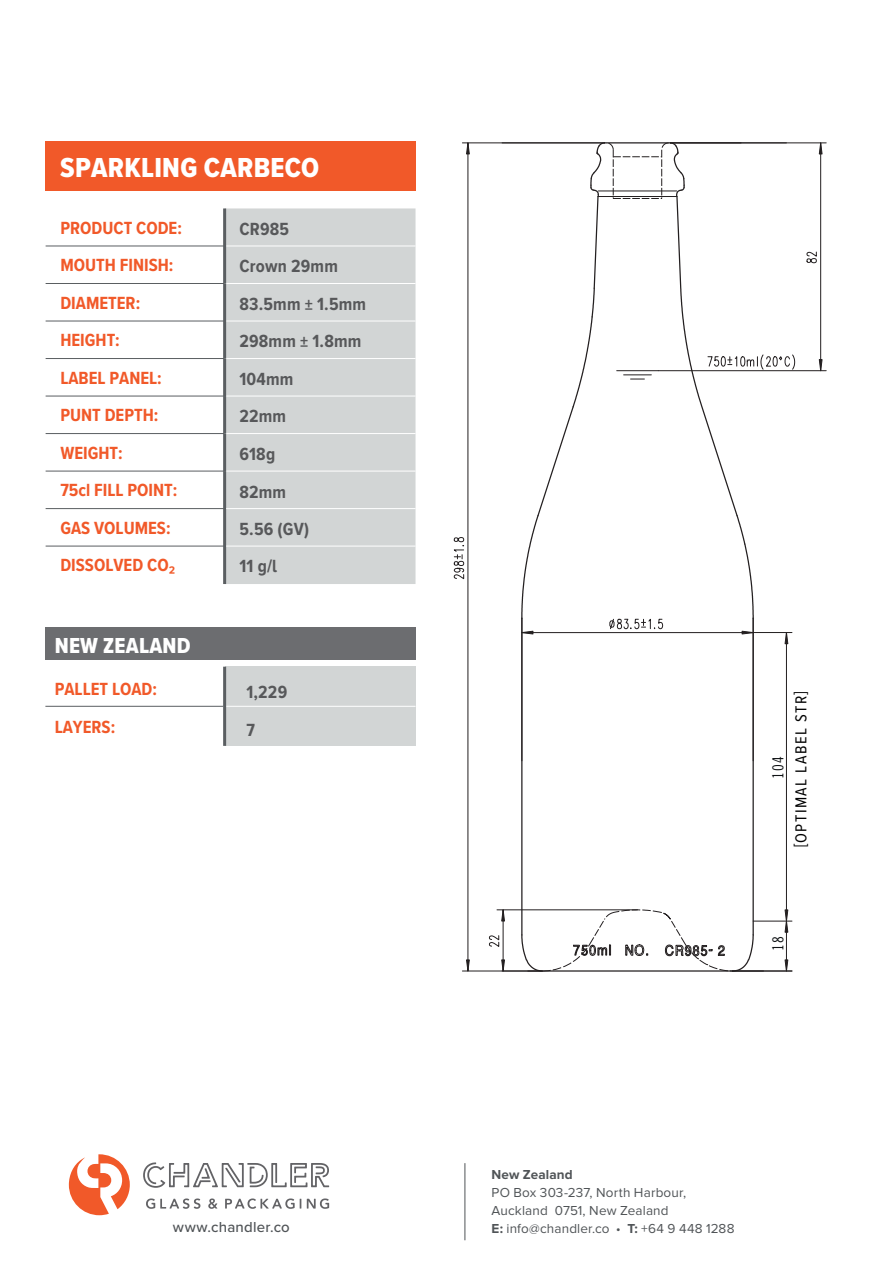
<style>
.page{position:relative;width:893px;height:1263px;background:#fff}
.page>*{position:absolute;margin:0;border:0;box-sizing:border-box;transform-origin:0 0}
.t1{font:28.5px "Proxima Nova Cond Extrabld";letter-spacing:.01em;color:#fff}
.t2{font:22.5px "Proxima Nova Cond Extrabld";letter-spacing:.01em;color:#fff}
.t3{font:700 18.3px/37.5px "Proxima Nova Cond";color:#f15929}
.t4{font:700 18.3px/37.5px "Proxima Nova Cond";letter-spacing:.01em;color:#57585a}
.t5{font:16.5px "Proxima Nova Cond";letter-spacing:.09em;color:#000001}
.t6{font:15.15px "Trade Gothic LT Std Cn 18";color:#101315}
.t7{font:500 15px "Proxima Nova";letter-spacing:.015em;color:#505457}
.t8{font:13.5px/17.9px "Proxima Nova";letter-spacing:.01em;color:#505457}
.t9{font:700 13.5px "Proxima Nova";letter-spacing:.005em;color:#505457}
.s1{font-weight:700}
.s2{font-weight:900}
</style>
<div class="page">
<hr style="left:465px;top:1163px;width:1px;height:77px;background:#505457">
<svg style="left:208px;top:1198px;width:9px;height:11px"></svg>
<svg style="left:307px;top:1198px;width:22px;height:11px"></svg>
<svg style="left:225px;top:1198px;width:76px;height:11px"></svg>
<svg style="left:146px;top:1198px;width:54px;height:11px"></svg>
<svg style="left:143px;top:1162px;width:186px;height:26px"></svg>
<svg style="left:69px;top:1154px;width:61px;height:61px"></svg>
<div style="left:45px;top:141px;width:371px;height:50px;background:#f15929"></div>
<div style="left:226px;top:208px;width:190px;height:376px;background:#d2d5d5"></div>
<hr style="left:46px;top:246px;width:179px;height:1px;background:#5a5e61">
<hr style="left:46px;top:283px;width:179px;height:1px;background:#5a5e61">
<hr style="left:46px;top:321px;width:179px;height:1px;background:#5a5e61">
<hr style="left:46px;top:358px;width:179px;height:1px;background:#5a5e61">
<hr style="left:46px;top:396px;width:179px;height:1px;background:#5a5e61">
<hr style="left:46px;top:433px;width:179px;height:1px;background:#5a5e61">
<hr style="left:46px;top:471px;width:179px;height:1px;background:#5a5e61">
<hr style="left:225px;top:246px;width:191px;height:1px;background:#fff">
<hr style="left:225px;top:283px;width:191px;height:1px;background:#fff">
<hr style="left:225px;top:321px;width:191px;height:1px;background:#fff">
<hr style="left:225px;top:358px;width:191px;height:1px;background:#fff">
<hr style="left:225px;top:396px;width:191px;height:1px;background:#fff">
<hr style="left:225px;top:433px;width:191px;height:1px;background:#fff">
<hr style="left:225px;top:471px;width:191px;height:1px;background:#fff">
<div style="left:225px;top:667px;width:190px;height:79px;background:#d2d5d5"></div>
<hr style="left:45px;top:706px;width:180px;height:1px;background:#5a5e61">
<hr style="left:223px;top:706px;width:192px;height:1px;background:#fff">
<hr style="left:223px;top:667px;width:3px;height:79px;background:#5a5e61">
<hr style="left:223px;top:208px;width:3px;height:38px;background:#5a5e61">
<hr style="left:223px;top:246px;width:3px;height:37px;background:#5a5e61">
<hr style="left:223px;top:283px;width:3px;height:38px;background:#5a5e61">
<hr style="left:223px;top:321px;width:3px;height:37px;background:#5a5e61">
<hr style="left:223px;top:358px;width:3px;height:38px;background:#5a5e61">
<hr style="left:223px;top:396px;width:3px;height:38px;background:#5a5e61">
<hr style="left:223px;top:434px;width:3px;height:37px;background:#5a5e61">
<hr style="left:223px;top:471px;width:3px;height:113px;background:#5a5e61">
<hr style="left:226px;top:508px;width:189px;height:1px;background:#fff">
<hr style="left:226px;top:546px;width:189px;height:1px;background:#fff">
<hr style="left:46px;top:508px;width:179px;height:1px;background:#5a5e61">
<div style="left:46px;top:628px;width:370px;height:32px;background:#6c6d70"></div>
<hr style="left:46px;top:546px;width:179px;height:1px;background:#5a5e61">
<hr style="left:521px;top:618px;width:1px;height:317px;background:#231f20">
<hr style="left:752px;top:618px;width:2px;height:317px;background:#231f20">
<svg style="left:521px;top:909px;width:233px;height:63px"></svg>
<hr style="left:786px;top:921px;width:1px;height:50px;background:#231f20">
<svg style="left:785px;top:960px;width:3px;height:11px"></svg>
<hr style="left:503px;top:910px;width:1px;height:61px;background:#231f20">
<svg style="left:502px;top:910px;width:3px;height:11px"></svg>
<svg style="left:502px;top:960px;width:3px;height:11px"></svg>
<hr style="left:497px;top:909px;width:140px;height:1px;background:#231f20">
<hr style="left:732px;top:971px;width:60px;height:1px;background:#231f20">
<svg style="left:489px;top:935px;width:10px;height:12px"></svg>
<hr style="left:786px;top:632px;width:1px;height:289px;background:#231f20">
<svg style="left:785px;top:910px;width:3px;height:22px"></svg>
<hr style="left:753px;top:921px;width:39px;height:1px;background:#231f20">
<hr style="left:522px;top:618px;width:1px;height:143px;background:#231f20">
<hr style="left:820px;top:143px;width:1px;height:228px;background:#231f20">
<svg style="left:819px;top:142px;width:3px;height:12px"></svg>
<svg style="left:819px;top:359px;width:3px;height:11px"></svg>
<hr style="left:670px;top:143px;width:156px;height:1px;background:#231f20">
<hr style="left:658px;top:370px;width:168px;height:1px;background:#231f20">
<svg style="left:806px;top:251px;width:11px;height:12px"></svg>
<svg style="left:521px;top:142px;width:274px;height:502px"></svg>
<hr style="left:468px;top:143px;width:1px;height:828px;background:#231f20">
<svg style="left:466px;top:142px;width:3px;height:12px"></svg>
<svg style="left:466px;top:960px;width:3px;height:11px"></svg>
<hr style="left:462px;top:143px;width:143px;height:1px;background:#231f20">
<hr style="left:462px;top:971px;width:80px;height:1px;background:#231f20">
<svg style="left:453px;top:537px;width:11px;height:43px"></svg>
<h1 class="t1" style="left:60px;top:146px;width:261px">SPARKLING CARBECO</h1>
<p class="t3" style="left:60px;top:208px;width:123px">PRODUCT CODE:<br>MOUTH FINISH:<br>DIAMETER:<br>HEIGHT:<br>LABEL PANEL:<br>PUNT DEPTH:<br>WEIGHT:<br>75cl FILL POINT:<br>GAS VOLUMES:<br>DISSOLVED CO₂</p>
<p class="t2" style="left:55px;top:629px;width:137px">NEW ZEALAND</p>
<p class="t4" style="left:239px;top:210px;width:128px">CR985<br>Crown 29mm<br>83.5mm ± 1.5mm<br>298mm ± 1.8mm<br>104mm<br>22mm<br>618g<br>82mm<br>5.56 (GV)<br>11 g/l</p>
<p class="t3" style="left:55px;top:670px;width:104px">PALLET LOAD:<br>LAYERS:</p>
<p class="t5" style="left:789px;top:847px;width:158px;rotate:-90deg">[OPTIMAL LABEL STR]</p>
<p class="t4" style="left:246px;top:672px;width:42px;line-height:38.8px">1,229<br>7</p>
<p class="t6" style="left:769px;top:779px;width:24px;rotate:-90deg">104</p>
<p class="t6" style="left:769px;top:951px;width:16px;rotate:-90deg">18</p>
<p class="t9" style="left:492px;top:1165px;width:83px">New Zealand</p>
<p class="t8" style="left:492px;top:1184px;width:196px">PO Box 303-237, North Harbour,<br>Auckland 0751, New Zealand</p>
<p class="t7" style="left:173px;top:1219px;width:119px">www.chandler.co</p>
<p class="t8" style="left:492px;top:1220px;width:244px"><span class="s1">E:</span> info@chandler.co <span class="s2">·</span> <span class="s1">T:</span> +64 9 448 1288</p>
</div>
